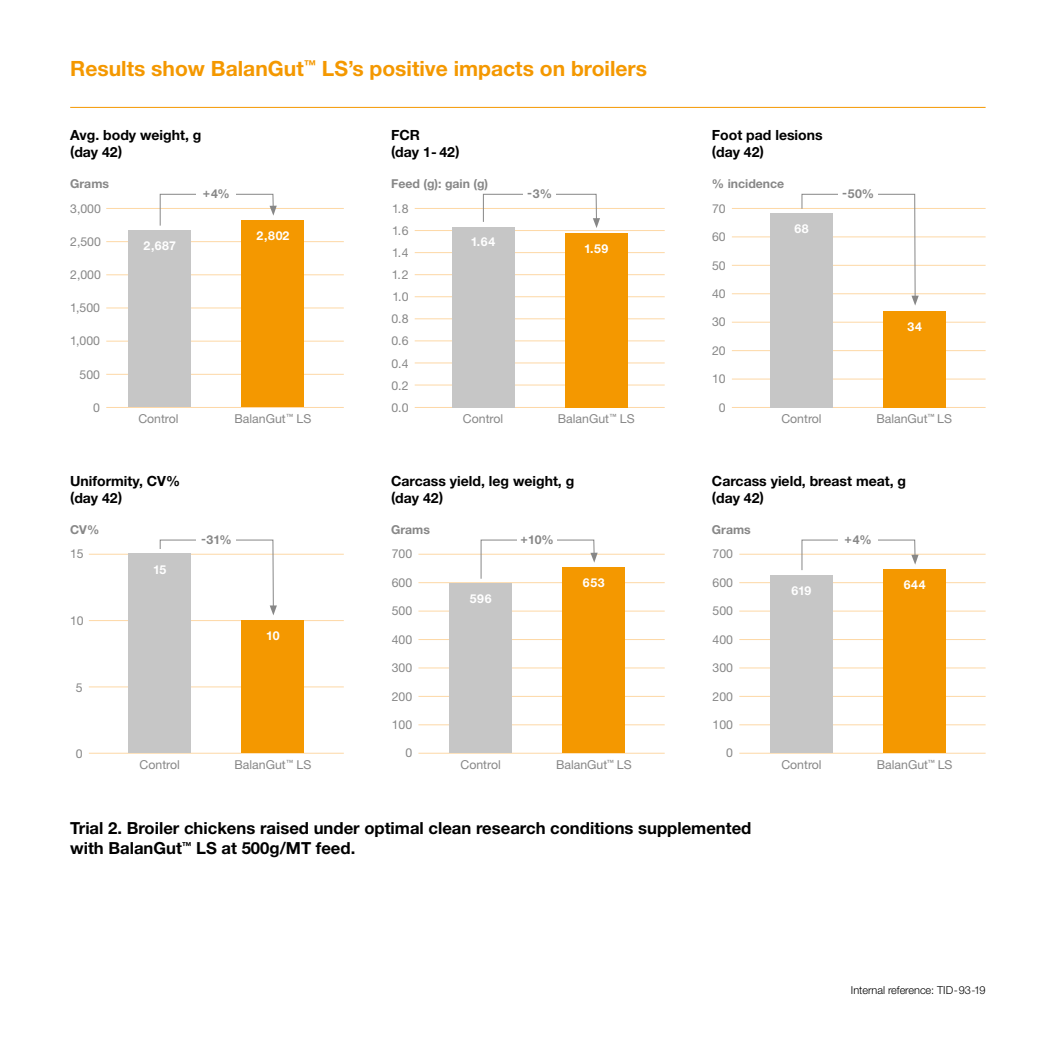
<style>
.page{position:relative;width:1042px;height:1042px;background:#fff}
.page>*{position:absolute;margin:0;border:0;box-sizing:border-box;transform-origin:0 0}
.t1{font:700 21px "Helvetica Neue LT";color:#f49800}
.t2{font:700 16.62px/20.1px "Helvetica Neue LT";color:#000}
.t3{font:700 14px/16.6px "Helvetica Neue LT";color:#000}
.t4{font:12.25px/22.1px "Helvetica Neue LT";color:#878787;text-align:justify}
.t5{font:700 12.25px "Helvetica Neue LT";color:#878787}
.t6{font:700 12.25px "Helvetica Neue LT";letter-spacing:.05em;color:#fff}
.t7{font:300 11.03px "Helvetica Neue LT";letter-spacing:-.005em;color:#000}
</style>
<div class="page">
<hr style="left:70px;top:107px;width:915px;height:1px;background:#f49800">
<hr style="left:418px;top:554px;width:247px;height:1px;background:#fdd8a6">
<hr style="left:418px;top:582px;width:247px;height:1px;background:#fdd8a6">
<hr style="left:418px;top:611px;width:247px;height:1px;background:#fdd8a6">
<hr style="left:418px;top:639px;width:247px;height:1px;background:#fdd8a6">
<hr style="left:418px;top:668px;width:247px;height:1px;background:#fdd8a6">
<hr style="left:418px;top:696px;width:247px;height:1px;background:#fdd8a6">
<hr style="left:418px;top:724px;width:247px;height:1px;background:#fdd8a6">
<hr style="left:418px;top:753px;width:247px;height:1px;background:#fdd8a6">
<div style="left:449px;top:584px;width:63px;height:169px;background:#c6c6c6"></div>
<div style="left:563px;top:568px;width:62px;height:185px;background:#f49800"></div>
<svg style="left:480px;top:539px;width:118px;height:40px"></svg>
<div style="left:517px;top:535px;width:40px;height:15px;background:#fff"></div>
<hr style="left:739px;top:554px;width:246px;height:1px;background:#fdd8a6">
<hr style="left:739px;top:582px;width:246px;height:1px;background:#fdd8a6">
<hr style="left:739px;top:611px;width:246px;height:1px;background:#fdd8a6">
<hr style="left:739px;top:639px;width:246px;height:1px;background:#fdd8a6">
<hr style="left:739px;top:668px;width:246px;height:1px;background:#fdd8a6">
<hr style="left:739px;top:696px;width:246px;height:1px;background:#fdd8a6">
<hr style="left:739px;top:724px;width:246px;height:1px;background:#fdd8a6">
<hr style="left:739px;top:753px;width:246px;height:1px;background:#fdd8a6">
<div style="left:770px;top:575px;width:62px;height:178px;background:#c6c6c6"></div>
<div style="left:883px;top:570px;width:63px;height:183px;background:#f49800"></div>
<svg style="left:801px;top:539px;width:117px;height:31px"></svg>
<div style="left:838px;top:535px;width:40px;height:15px;background:#fff"></div>
<hr style="left:732px;top:208px;width:253px;height:1px;background:#fdd8a6">
<hr style="left:732px;top:237px;width:253px;height:1px;background:#fdd8a6">
<hr style="left:732px;top:265px;width:253px;height:1px;background:#fdd8a6">
<hr style="left:732px;top:293px;width:253px;height:1px;background:#fdd8a6">
<hr style="left:732px;top:322px;width:253px;height:1px;background:#fdd8a6">
<hr style="left:732px;top:350px;width:253px;height:1px;background:#fdd8a6">
<hr style="left:732px;top:379px;width:253px;height:1px;background:#fdd8a6">
<hr style="left:732px;top:407px;width:253px;height:1px;background:#fdd8a6">
<div style="left:770px;top:213px;width:62px;height:194px;background:#c6c6c6"></div>
<div style="left:883px;top:311px;width:63px;height:96px;background:#f49800"></div>
<svg style="left:801px;top:194px;width:118px;height:112px"></svg>
<div style="left:838px;top:189px;width:40px;height:15px;background:#fff"></div>
<hr style="left:89px;top:554px;width:255px;height:1px;background:#fdd8a6">
<hr style="left:89px;top:620px;width:255px;height:1px;background:#fdd8a6">
<hr style="left:89px;top:686px;width:255px;height:1px;background:#fdd8a6">
<hr style="left:89px;top:753px;width:255px;height:1px;background:#fdd8a6">
<div style="left:129px;top:554px;width:62px;height:199px;background:#c6c6c6"></div>
<div style="left:242px;top:620px;width:62px;height:133px;background:#f49800"></div>
<svg style="left:160px;top:539px;width:117px;height:76px"></svg>
<div style="left:196px;top:535px;width:40px;height:15px;background:#fff"></div>
<hr style="left:106px;top:208px;width:238px;height:1px;background:#fdd8a6">
<hr style="left:106px;top:241px;width:238px;height:1px;background:#fdd8a6">
<hr style="left:106px;top:274px;width:238px;height:1px;background:#fdd8a6">
<hr style="left:106px;top:308px;width:238px;height:1px;background:#fdd8a6">
<hr style="left:106px;top:341px;width:238px;height:1px;background:#fdd8a6">
<hr style="left:106px;top:374px;width:238px;height:1px;background:#fdd8a6">
<hr style="left:106px;top:407px;width:238px;height:1px;background:#fdd8a6">
<div style="left:129px;top:231px;width:62px;height:176px;background:#c6c6c6"></div>
<div style="left:242px;top:221px;width:62px;height:186px;background:#f49800"></div>
<svg style="left:160px;top:194px;width:117px;height:32px"></svg>
<div style="left:196px;top:189px;width:40px;height:15px;background:#fff"></div>
<hr style="left:415px;top:208px;width:250px;height:1px;background:#fdd8a6">
<hr style="left:415px;top:230px;width:250px;height:1px;background:#fdd8a6">
<hr style="left:415px;top:252px;width:250px;height:1px;background:#fdd8a6">
<hr style="left:415px;top:274px;width:250px;height:1px;background:#fdd8a6">
<hr style="left:415px;top:296px;width:250px;height:1px;background:#fdd8a6">
<hr style="left:415px;top:318px;width:250px;height:1px;background:#fdd8a6">
<hr style="left:415px;top:341px;width:250px;height:1px;background:#fdd8a6">
<hr style="left:415px;top:363px;width:250px;height:1px;background:#fdd8a6">
<hr style="left:415px;top:385px;width:250px;height:1px;background:#fdd8a6">
<hr style="left:415px;top:407px;width:250px;height:1px;background:#fdd8a6">
<div style="left:452px;top:227px;width:62px;height:180px;background:#c6c6c6"></div>
<div style="left:565px;top:233px;width:62px;height:174px;background:#f49800"></div>
<svg style="left:483px;top:194px;width:117px;height:34px"></svg>
<div style="left:523px;top:189px;width:33px;height:15px;background:#fff"></div>
<h1 class="t1" style="left:70px;top:56px;width:578px">Results show BalanGut<sup>™</sup> LS’s positive impacts on broilers</h1>
<p class="t3" style="left:70px;top:127px;width:133px">Avg. body weight, g (day 42)</p>
<p class="t5" style="left:70px;top:176px;width:40px">Grams</p>
<p class="t4" style="left:70px;top:197px;width:32px">3,000</p>
<p class="t4" style="left:70px;top:230px;width:32px">2,500</p>
<p class="t4" style="left:70px;top:263px;width:32px">2,000</p>
<p class="t4" style="left:70px;top:297px;width:31px">1,500</p>
<p class="t4" style="left:70px;top:330px;width:31px">1,000</p>
<p class="t4" style="left:80px;top:363px;width:22px">500</p>
<p class="t4" style="left:93px;top:396px;width:8px">0</p>
<p class="t6" style="left:143px;top:238px;width:34px">2,687</p>
<p class="t5" style="left:203px;top:186px;width:29px">+4%</p>
<p class="t6" style="left:256px;top:228px;width:35px">2,802</p>
<p class="t4" style="left:138px;top:407px;width:42px">Control</p>
<p class="t4" style="left:234px;top:407px;width:78px">BalanGut<sup>™</sup> LS</p>
<p class="t3" style="left:391px;top:127px;width:70px">FCR<br>(day 1 - 42)</p>
<p class="t5" style="left:391px;top:176px;width:99px">Feed (g): gain (g)</p>
<p class="t4" style="left:391px;top:197px;width:19px">1.8<br>1.6<br>1.4<br>1.2<br>1.0<br>0.8<br>0.6<br>0.4<br>0.2<br>0.0</p>
<p class="t5" style="left:527px;top:186px;width:27px">-3%</p>
<p class="t6" style="left:471px;top:234px;width:26px">1.64</p>
<p class="t6" style="left:584px;top:241px;width:26px">1.59</p>
<p class="t4" style="left:463px;top:407px;width:42px">Control</p>
<p class="t4" style="left:558px;top:407px;width:78px">BalanGut<sup>™</sup> LS</p>
<p class="t3" style="left:712px;top:127px;width:112px">Foot pad lesions (day 42)</p>
<p class="t5" style="left:712px;top:176px;width:74px">% incidence</p>
<p class="t4" style="left:712px;top:197px;width:15px">70</p>
<p class="t4" style="left:712px;top:226px;width:15px">60</p>
<p class="t4" style="left:712px;top:254px;width:15px">50</p>
<p class="t4" style="left:712px;top:282px;width:15px">40</p>
<p class="t4" style="left:712px;top:311px;width:15px">30</p>
<p class="t4" style="left:712px;top:339px;width:15px">20</p>
<p class="t4" style="left:712px;top:368px;width:15px">10</p>
<p class="t4" style="left:719px;top:396px;width:8px">0</p>
<p class="t5" style="left:842px;top:186px;width:34px">-50%</p>
<p class="t6" style="left:794px;top:221px;width:16px">68</p>
<p class="t6" style="left:907px;top:318px;width:16px">34</p>
<p class="t4" style="left:781px;top:407px;width:42px">Control</p>
<p class="t4" style="left:876px;top:407px;width:77px">BalanGut<sup>™</sup> LS</p>
<p class="t3" style="left:70px;top:472px;width:111px">Uniformity, CV% (day 42)</p>
<p class="t5" style="left:70px;top:522px;width:31px">CV%</p>
<p class="t4" style="left:70px;top:543px;width:15px">15</p>
<p class="t4" style="left:70px;top:609px;width:15px">10</p>
<p class="t6" style="left:153px;top:561px;width:15px">15</p>
<p class="t5" style="left:201px;top:532px;width:32px">-31%</p>
<p class="t4" style="left:76px;top:676px;width:8px">5</p>
<p class="t6" style="left:266px;top:628px;width:15px">10</p>
<p class="t4" style="left:76px;top:742px;width:8px">0</p>
<p class="t4" style="left:140px;top:753px;width:42px">Control</p>
<p class="t4" style="left:234px;top:753px;width:78px">BalanGut<sup>™</sup> LS</p>
<p class="t3" style="left:391px;top:472px;width:185px">Carcass yield, leg weight, g (day 42)</p>
<p class="t3" style="left:712px;top:472px;width:196px">Carcass yield, breast meat, g (day 42)</p>
<p class="t5" style="left:391px;top:522px;width:40px">Grams</p>
<p class="t4" style="left:392px;top:543px;width:22px">700</p>
<p class="t4" style="left:392px;top:571px;width:22px">600</p>
<p class="t4" style="left:392px;top:600px;width:22px">500</p>
<p class="t4" style="left:392px;top:628px;width:22px">400</p>
<p class="t4" style="left:392px;top:656px;width:22px">300</p>
<p class="t4" style="left:392px;top:685px;width:22px">200</p>
<p class="t4" style="left:392px;top:713px;width:22px">100</p>
<p class="t4" style="left:405px;top:742px;width:8px">0</p>
<p class="t6" style="left:470px;top:591px;width:23px">596</p>
<p class="t5" style="left:520px;top:532px;width:35px">+10%</p>
<p class="t6" style="left:583px;top:575px;width:23px">653</p>
<p class="t4" style="left:460px;top:753px;width:42px">Control</p>
<p class="t4" style="left:556px;top:753px;width:77px">BalanGut<sup>™</sup> LS</p>
<p class="t5" style="left:712px;top:522px;width:40px">Grams</p>
<p class="t4" style="left:712px;top:543px;width:22px">700</p>
<p class="t4" style="left:712px;top:571px;width:22px">600</p>
<p class="t4" style="left:712px;top:600px;width:22px">500</p>
<p class="t4" style="left:712px;top:628px;width:22px">400</p>
<p class="t4" style="left:712px;top:656px;width:22px">300</p>
<p class="t4" style="left:712px;top:685px;width:22px">200</p>
<p class="t4" style="left:712px;top:713px;width:22px">100</p>
<p class="t4" style="left:726px;top:742px;width:8px">0</p>
<p class="t6" style="left:791px;top:583px;width:21px">619</p>
<p class="t5" style="left:844px;top:532px;width:29px">+4%</p>
<p class="t6" style="left:904px;top:577px;width:23px">644</p>
<p class="t4" style="left:781px;top:753px;width:42px">Control</p>
<p class="t4" style="left:877px;top:753px;width:77px">BalanGut<sup>™</sup> LS</p>
<h2 class="t2" style="left:70px;top:817px;width:683px">Trial 2. Broiler chickens raised under optimal clean research conditions supplemented with BalanGut<sup>™</sup> LS at 500g/MT feed.</h2>
<p class="t7" style="left:851px;top:983px;width:136px">Internal reference: TID-93-19</p>
</div>
